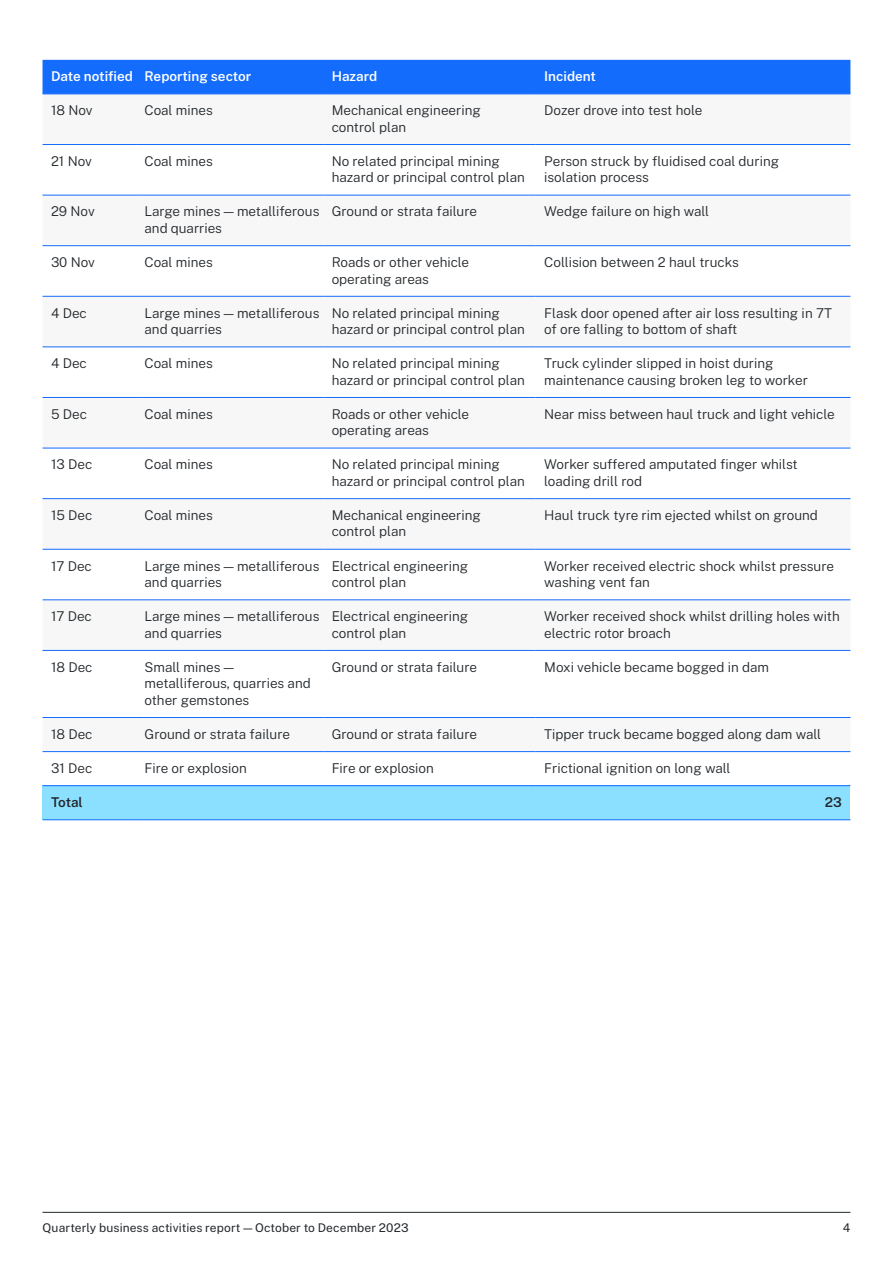
<style>
.page{position:relative;width:893px;height:1263px;background:#fff}
.page>*{position:absolute;margin:0;border:0;box-sizing:border-box;transform-origin:0 0}
.Table_body{font:300 13.5px/16.5px "Public Sans";color:#22272b}
.Table_header__white{font:600 13.5px "Public Sans";color:#fff}
.Table_header{font:600 13.5px "Public Sans";color:#22272b}
.t1{font:12px "Public Sans";letter-spacing:.01em;color:#22272b}
</style>
<div class="page">
<hr style="left:43px;top:1212px;width:807px;height:1px;background:#22272b">
<div style="left:43px;top:60px;width:807px;height:34px;background:#146cfd"></div>
<svg style="left:43px;top:194px;width:807px;height:525px"></svg>
<div style="left:43px;top:786px;width:807px;height:34px;background:#8ce0ff"></div>
<hr style="left:43px;top:144px;width:93px;height:1px;background:#146cfd">
<hr style="left:136px;top:144px;width:187px;height:1px;background:#146cfd">
<hr style="left:323px;top:144px;width:213px;height:1px;background:#146cfd">
<hr style="left:536px;top:144px;width:314px;height:1px;background:#146cfd">
<hr style="left:43px;top:195px;width:93px;height:1px;background:#146cfd">
<hr style="left:136px;top:195px;width:187px;height:1px;background:#146cfd">
<hr style="left:323px;top:195px;width:213px;height:1px;background:#146cfd">
<hr style="left:536px;top:195px;width:314px;height:1px;background:#146cfd">
<hr style="left:43px;top:245px;width:93px;height:1px;background:#146cfd">
<hr style="left:136px;top:245px;width:187px;height:1px;background:#146cfd">
<hr style="left:323px;top:245px;width:213px;height:1px;background:#146cfd">
<hr style="left:536px;top:245px;width:314px;height:1px;background:#146cfd">
<hr style="left:43px;top:296px;width:93px;height:1px;background:#146cfd">
<hr style="left:136px;top:296px;width:187px;height:1px;background:#146cfd">
<hr style="left:323px;top:296px;width:213px;height:1px;background:#146cfd">
<hr style="left:536px;top:296px;width:314px;height:1px;background:#146cfd">
<hr style="left:43px;top:347px;width:93px;height:1px;background:#146cfd">
<hr style="left:136px;top:347px;width:187px;height:1px;background:#146cfd">
<hr style="left:323px;top:347px;width:213px;height:1px;background:#146cfd">
<hr style="left:536px;top:347px;width:314px;height:1px;background:#146cfd">
<hr style="left:43px;top:397px;width:93px;height:1px;background:#146cfd">
<hr style="left:136px;top:397px;width:187px;height:1px;background:#146cfd">
<hr style="left:323px;top:397px;width:213px;height:1px;background:#146cfd">
<hr style="left:536px;top:397px;width:314px;height:1px;background:#146cfd">
<hr style="left:43px;top:448px;width:93px;height:1px;background:#146cfd">
<hr style="left:136px;top:448px;width:187px;height:1px;background:#146cfd">
<hr style="left:323px;top:448px;width:213px;height:1px;background:#146cfd">
<hr style="left:536px;top:448px;width:314px;height:1px;background:#146cfd">
<hr style="left:43px;top:498px;width:93px;height:1px;background:#146cfd">
<hr style="left:136px;top:498px;width:187px;height:1px;background:#146cfd">
<hr style="left:323px;top:498px;width:213px;height:1px;background:#146cfd">
<hr style="left:536px;top:498px;width:314px;height:1px;background:#146cfd">
<hr style="left:43px;top:549px;width:93px;height:1px;background:#146cfd">
<hr style="left:136px;top:549px;width:187px;height:1px;background:#146cfd">
<hr style="left:323px;top:549px;width:213px;height:1px;background:#146cfd">
<hr style="left:536px;top:549px;width:314px;height:1px;background:#146cfd">
<hr style="left:43px;top:599px;width:93px;height:1px;background:#146cfd">
<hr style="left:136px;top:599px;width:187px;height:1px;background:#146cfd">
<hr style="left:323px;top:599px;width:213px;height:1px;background:#146cfd">
<hr style="left:536px;top:599px;width:314px;height:1px;background:#146cfd">
<hr style="left:43px;top:650px;width:93px;height:1px;background:#146cfd">
<hr style="left:136px;top:650px;width:187px;height:1px;background:#146cfd">
<hr style="left:323px;top:650px;width:213px;height:1px;background:#146cfd">
<hr style="left:536px;top:650px;width:314px;height:1px;background:#146cfd">
<hr style="left:43px;top:717px;width:93px;height:1px;background:#146cfd">
<hr style="left:136px;top:717px;width:187px;height:1px;background:#146cfd">
<hr style="left:323px;top:717px;width:213px;height:1px;background:#146cfd">
<hr style="left:536px;top:717px;width:314px;height:1px;background:#146cfd">
<hr style="left:43px;top:751px;width:93px;height:1px;background:#146cfd">
<hr style="left:136px;top:751px;width:187px;height:1px;background:#146cfd">
<hr style="left:323px;top:751px;width:213px;height:1px;background:#146cfd">
<hr style="left:536px;top:751px;width:314px;height:1px;background:#146cfd">
<hr style="left:43px;top:94px;width:93px;height:1px;background:#146cfd">
<hr style="left:136px;top:94px;width:187px;height:1px;background:#146cfd">
<hr style="left:323px;top:94px;width:213px;height:1px;background:#146cfd">
<hr style="left:536px;top:94px;width:314px;height:1px;background:#146cfd">
<hr style="left:43px;top:785px;width:93px;height:1px;background:#146cfd">
<hr style="left:136px;top:785px;width:187px;height:1px;background:#146cfd">
<hr style="left:323px;top:785px;width:213px;height:1px;background:#146cfd">
<hr style="left:536px;top:785px;width:314px;height:1px;background:#146cfd">
<hr style="left:43px;top:819px;width:93px;height:1px;background:#146cfd">
<hr style="left:136px;top:819px;width:187px;height:1px;background:#146cfd">
<hr style="left:323px;top:819px;width:213px;height:1px;background:#146cfd">
<hr style="left:536px;top:819px;width:314px;height:1px;background:#146cfd">
<p class="Table_header__white" style="left:51px;top:67px;width:83px">Date notified</p>
<p class="Table_header__white" style="left:145px;top:67px;width:108px">Reporting sector</p>
<p class="Table_header__white" style="left:332px;top:67px;width:47px">Hazard</p>
<p class="Table_header__white" style="left:544px;top:67px;width:53px">Incident</p>
<p class="Table_body" style="left:51px;top:102px;width:43px">18 Nov</p>
<p class="Table_body" style="left:145px;top:102px;width:70px">Coal mines</p>
<p class="Table_body" style="left:332px;top:102px;width:151px">Mechanical engineering control plan</p>
<p class="Table_body" style="left:544px;top:102px;width:160px">Dozer drove into test hole</p>
<p class="Table_body" style="left:51px;top:152px;width:42px">21 Nov</p>
<p class="Table_body" style="left:145px;top:152px;width:70px">Coal mines</p>
<p class="Table_body" style="left:332px;top:152px;width:195px">No related principal mining hazard or principal control plan</p>
<p class="Table_body" style="left:544px;top:152px;width:236px">Person struck by fluidised coal during isolation process</p>
<p class="Table_body" style="left:51px;top:203px;width:45px">29 Nov</p>
<p class="Table_body" style="left:145px;top:203px;width:176px">Large mines — metalliferous and quarries</p>
<p class="Table_body" style="left:332px;top:203px;width:147px">Ground or strata failure</p>
<p class="Table_body" style="left:544px;top:203px;width:166px">Wedge failure on high wall</p>
<p class="Table_body" style="left:51px;top:253px;width:46px">30 Nov</p>
<p class="Table_body" style="left:145px;top:253px;width:70px">Coal mines</p>
<p class="Table_body" style="left:332px;top:253px;width:139px">Roads or other vehicle operating areas</p>
<p class="Table_body" style="left:544px;top:253px;width:196px">Collision between 2 haul trucks</p>
<p class="Table_body" style="left:51px;top:304px;width:37px">4 Dec</p>
<p class="Table_body" style="left:145px;top:304px;width:176px">Large mines — metalliferous and quarries</p>
<p class="Table_body" style="left:332px;top:304px;width:195px">No related principal mining hazard or principal control plan</p>
<p class="Table_body" style="left:544px;top:304px;width:289px">Flask door opened after air loss resulting in 7T of ore falling to bottom of shaft</p>
<p class="Table_body" style="left:51px;top:354px;width:37px">4 Dec</p>
<p class="Table_body" style="left:145px;top:354px;width:70px">Coal mines</p>
<p class="Table_body" style="left:332px;top:354px;width:195px">No related principal mining hazard or principal control plan</p>
<p class="Table_body" style="left:544px;top:354px;width:265px">Truck cylinder slipped in hoist during maintenance causing broken leg to worker</p>
<p class="Table_body" style="left:51px;top:405px;width:38px">5 Dec</p>
<p class="Table_body" style="left:145px;top:405px;width:70px">Coal mines</p>
<p class="Table_body" style="left:332px;top:405px;width:139px">Roads or other vehicle operating areas</p>
<p class="Table_body" style="left:544px;top:405px;width:292px">Near miss between haul truck and light vehicle</p>
<p class="Table_body" style="left:51px;top:456px;width:43px">13 Dec</p>
<p class="Table_body" style="left:145px;top:456px;width:70px">Coal mines</p>
<p class="Table_body" style="left:332px;top:456px;width:195px">No related principal mining hazard or principal control plan</p>
<p class="Table_body" style="left:544px;top:456px;width:255px">Worker suffered amputated finger whilst loading drill rod</p>
<p class="Table_body" style="left:51px;top:506px;width:43px">15 Dec</p>
<p class="Table_body" style="left:145px;top:506px;width:70px">Coal mines</p>
<p class="Table_body" style="left:332px;top:506px;width:151px">Mechanical engineering control plan</p>
<p class="Table_body" style="left:544px;top:506px;width:275px">Haul truck tyre rim ejected whilst on ground</p>
<p class="Table_body" style="left:51px;top:557px;width:42px">17 Dec</p>
<p class="Table_body" style="left:145px;top:557px;width:176px">Large mines — metalliferous and quarries</p>
<p class="Table_body" style="left:332px;top:557px;width:138px">Electrical engineering control plan</p>
<p class="Table_body" style="left:544px;top:557px;width:291px">Worker received electric shock whilst pressure washing vent fan</p>
<p class="Table_body" style="left:51px;top:607px;width:42px">17 Dec</p>
<p class="Table_body" style="left:145px;top:607px;width:176px">Large mines — metalliferous and quarries</p>
<p class="Table_body" style="left:332px;top:607px;width:138px">Electrical engineering control plan</p>
<p class="Table_body" style="left:544px;top:607px;width:297px">Worker received shock whilst drilling holes with electric rotor broach</p>
<p class="Table_body" style="left:51px;top:658px;width:43px">18 Dec</p>
<p class="Table_body" style="left:145px;top:658px;width:168px">Small mines — metalliferous, quarries and other gemstones</p>
<p class="Table_body" style="left:332px;top:658px;width:147px">Ground or strata failure</p>
<p class="Table_body" style="left:544px;top:658px;width:226px">Moxi vehicle became bogged in dam</p>
<p class="Table_body" style="left:51px;top:725px;width:43px">18 Dec</p>
<p class="Table_body" style="left:145px;top:725px;width:147px">Ground or strata failure</p>
<p class="Table_body" style="left:332px;top:725px;width:147px">Ground or strata failure</p>
<p class="Table_body" style="left:544px;top:725px;width:278px">Tipper truck became bogged along dam wall</p>
<p class="Table_body" style="left:51px;top:759px;width:43px">31 Dec</p>
<p class="Table_body" style="left:145px;top:759px;width:104px">Fire or explosion</p>
<p class="Table_body" style="left:332px;top:759px;width:104px">Fire or explosion</p>
<p class="Table_body" style="left:544px;top:759px;width:188px">Frictional ignition on long wall</p>
<p class="Table_header" style="left:51px;top:792px;width:33px">Total</p>
<p class="Table_header" style="left:825px;top:792px;width:19px">23</p>
<p class="t1" style="left:43px;top:1219px;width:368px">Quarterly business activities report — October to December 2023</p>
<p class="t1" style="left:843px;top:1219px;width:9px">4</p>
</div>
